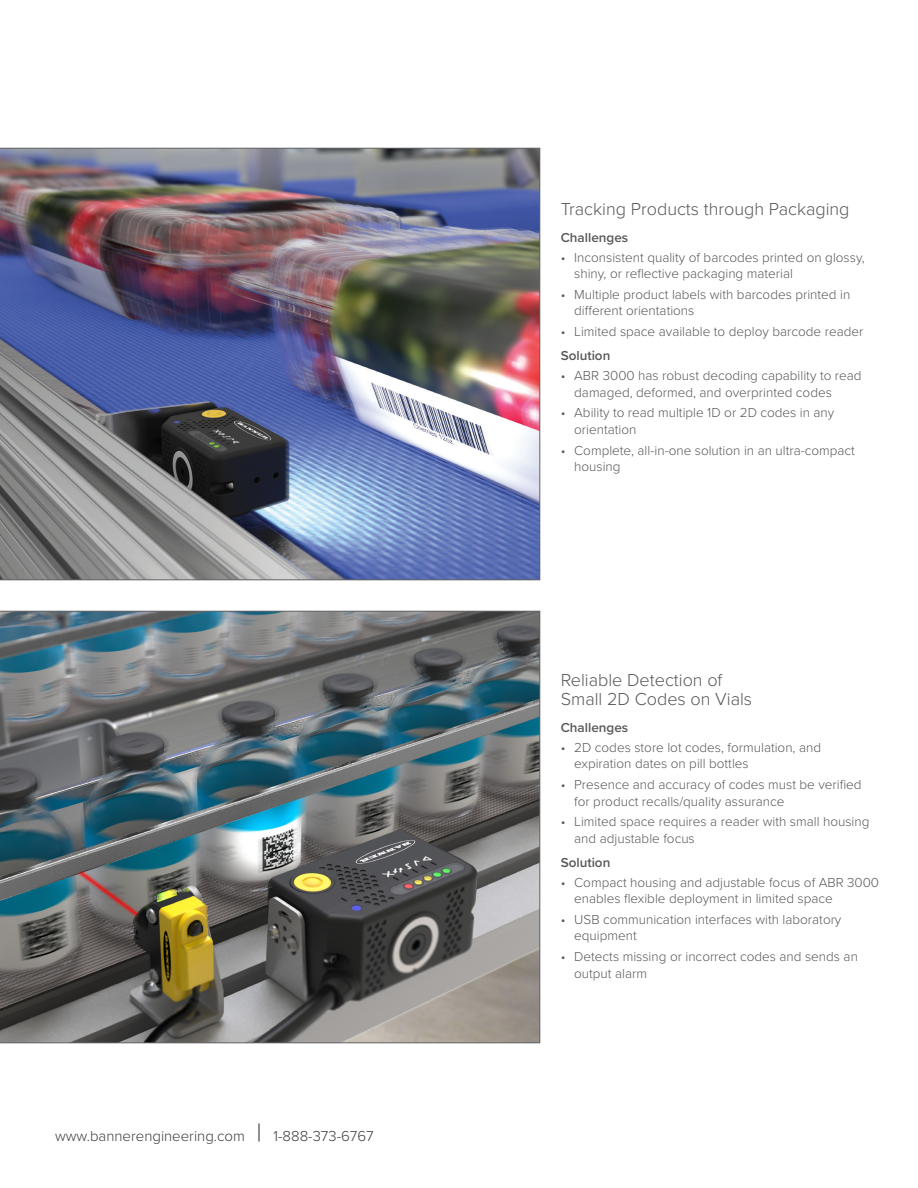
<style>
.page{position:relative;width:918px;height:1188px;background:#fff}
.page>*{position:absolute;margin:0;border:0;box-sizing:border-box;transform-origin:0 0}
.EN_Sub_Head{font:300 18px/19.5px "Proxima Nova";color:#57585a}
.t1{font:300 15px "Proxima Nova";color:#3e3e3f}
.t2{font:300 13.5px/16.5px "Proxima Nova";color:#57585a}
.EN_Body_Text_Bold{font:600 13.5px "Proxima Nova";color:#57585a}
.s1{font-size:25.5px}
</style>
<div class="page">
<img style="left:0;top:148px;width:540px;height:432px">
<img style="left:0;top:611px;width:540px;height:432px">
<p class="t1" style="left:55px;top:1125px;width:320px">www.bannerengineering.com <span class="s1">|</span> 1-888-373-6767</p>
<p class="EN_Sub_Head" style="left:561px;top:199px;width:290px">Tracking Products through Packaging</p>
<p class="EN_Body_Text_Bold" style="left:561px;top:227px;width:69px">Challenges</p>
<p class="t2" style="left:574px;top:248px;width:292px;text-indent:-14px">• Inconsistent quality of barcodes printed on glossy, shiny, or reflective packaging material</p>
<p class="t2" style="left:574px;top:285px;width:278px;text-indent:-14px">• Multiple product labels with barcodes printed in different orientations</p>
<p class="t2" style="left:561px;top:323px;width:304px">• Limited space available to deploy barcode reader</p>
<p class="EN_Body_Text_Bold" style="left:561px;top:346px;width:51px">Solution</p>
<p class="t2" style="left:574px;top:367px;width:289px;text-indent:-14px">• ABR 3000 has robust decoding capability to read damaged, deformed, and overprinted codes</p>
<p class="t2" style="left:574px;top:404px;width:262px;text-indent:-14px">• Ability to read multiple 1D or 2D codes in any orientation</p>
<p class="t2" style="left:574px;top:441px;width:282px;text-indent:-14px">• Complete, all-in-one solution in an ultra-compact housing</p>
<p class="EN_Sub_Head" style="left:561px;top:669px;width:193px">Reliable Detection of<br>Small 2D Codes on Vials</p>
<p class="EN_Body_Text_Bold" style="left:561px;top:717px;width:69px">Challenges</p>
<p class="t2" style="left:574px;top:738px;width:248px;text-indent:-14px">• 2D codes store lot codes, formulation, and expiration dates on pill bottles</p>
<p class="t2" style="left:574px;top:776px;width:289px;text-indent:-14px">• Presence and accuracy of codes must be verified for product recalls/quality assurance</p>
<p class="t2" style="left:574px;top:813px;width:297px;text-indent:-14px">• Limited space requires a reader with small housing and adjustable focus</p>
<p class="EN_Body_Text_Bold" style="left:561px;top:852px;width:51px">Solution</p>
<p class="t2" style="left:574px;top:873px;width:306px;text-indent:-14px">• Compact housing and adjustable focus of ABR 3000 enables flexible deployment in limited space</p>
<p class="t2" style="left:574px;top:910px;width:269px;text-indent:-14px">• USB communication interfaces with laboratory equipment</p>
<p class="t2" style="left:574px;top:948px;width:285px;text-indent:-14px">• Detects missing or incorrect codes and sends an output alarm</p>
</div>
